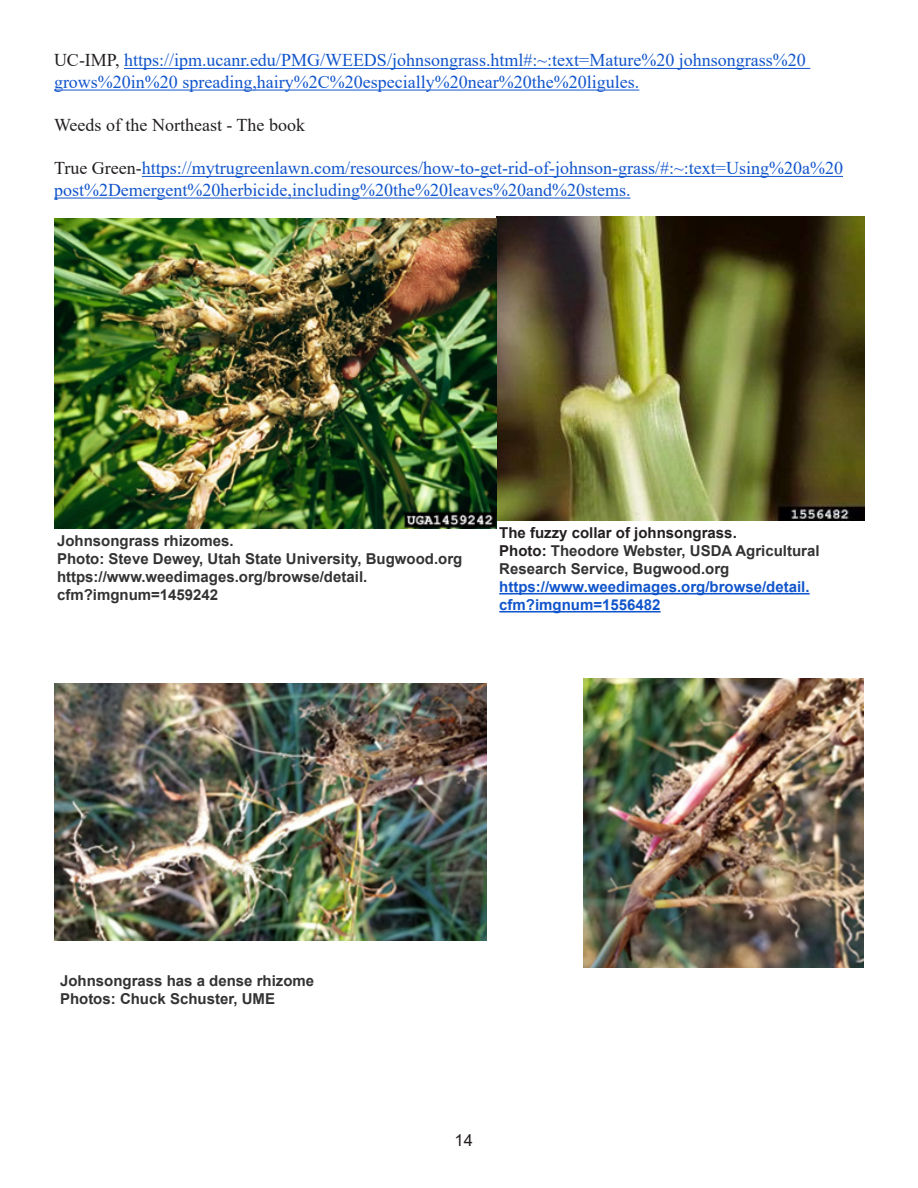
<style>
.page{position:relative;width:918px;height:1188px;background:#fff}
.page>*{position:absolute;margin:0;border:0;box-sizing:border-box;transform-origin:0 0}
.t1{font:18px/21.6px "Times New Roman";color:#15c}
.t2{font:18px "Times New Roman";color:#231f20}
.t3{font:16.5px "Arial";color:#231f20}
.t4{font:700 15px/18px "Arial";color:#333}
.t5{font:700 15px/18px "Arial";color:#15c}
.t6{font:700 15px "Arial";color:#231f20}
.s1{color:#231f20}
</style>
<div class="page">
<hr style="left:499px;top:593px;width:311px;height:2px;background:#15c">
<hr style="left:499px;top:611px;width:162px;height:2px;background:#15c">
<hr style="left:124px;top:68px;width:686px;height:1px;background:#15c">
<hr style="left:54px;top:90px;width:585px;height:1px;background:#15c">
<hr style="left:142px;top:176px;width:701px;height:1px;background:#15c">
<hr style="left:54px;top:198px;width:577px;height:1px;background:#15c">
<img style="left:496px;top:217px;width:369px;height:303px">
<img style="left:54px;top:219px;width:442px;height:309px">
<img style="left:583px;top:678px;width:281px;height:290px">
<img style="left:55px;top:684px;width:432px;height:257px">
<p class="t1" style="left:54px;top:49px;width:753px"><span class="s1">UC-IMP,</span> https://ipm.ucanr.edu/PMG/WEEDS/johnsongrass.html#:~:text=Mature%20 johnsongrass%20 grows%20in%20 spreading,hairy%2C%20especially%20near%20the%20ligules.</p>
<p class="t2" style="left:54px;top:113px;width:253px">Weeds of the Northeast - The book</p>
<p class="t1" style="left:54px;top:157px;width:791px"><span class="s1">True Green-</span>https://mytrugreenlawn.com/resources/how-to-get-rid-of-johnson-grass/#:~:text=Using%20a%20 post%2Demergent%20herbicide,including%20the%20leaves%20and%20stems.</p>
<p class="t4" style="left:57px;top:532px;width:178px">Johnsongrass rhizomes.</p>
<p class="t4" style="left:57px;top:550px;width:407px">Photo: Steve Dewey, Utah State University, Bugwood.org</p>
<p class="t4" style="left:57px;top:568px;width:312px">https://www.weedimages.org/browse/detail. cfm?imgnum=1459242</p>
<p class="t6" style="left:499px;top:522px;width:239px">The fuzzy collar of johnsongrass.</p>
<p class="t4" style="left:499px;top:542px;width:322px"><span class="s1">Photo:</span> Theodore Webster, USDA Agricultural<br>Research Service, Bugwood.org</p>
<p class="t5" style="left:499px;top:578px;width:312px">https://www.weedimages.org/browse/detail. cfm?imgnum=1556482</p>
<p class="t4" style="left:60px;top:972px;width:256px">Johnsongrass has a dense rhizome</p>
<p class="t4" style="left:60px;top:990px;width:217px">Photos: Chuck Schuster, UME</p>
<p class="t3" style="left:455px;top:1129px;width:20px">14</p>
</div>
